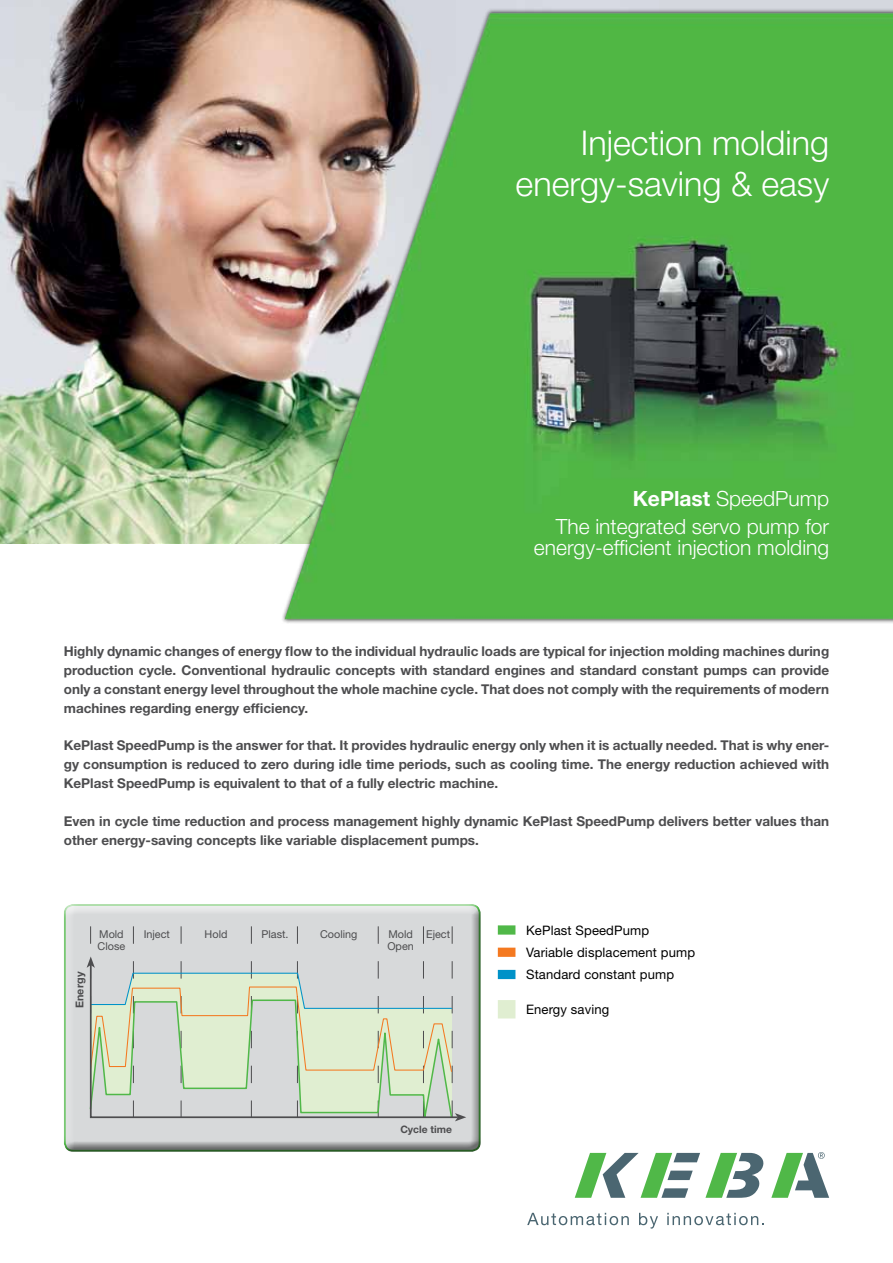
<style>
.page{position:relative;width:893px;height:1263px;background:#fff}
.page>*{position:absolute;margin:0;border:0;box-sizing:border-box;transform-origin:0 0}
.t1{font:300 34.2px/41.1px "Helvetica Neue";color:#fff;text-align:right}
.t2{font:300 21px/28.5px "Helvetica Neue";color:#fff;text-align:right}
.t3{font:700 13.5px/18.9px "Helvetica Neue";color:#4d4d4f;text-align:justify}
.t4{font:13.05px/22.2px "Helvetica Neue";letter-spacing:.01em;color:#000}
.t5{font:10.8px/12px "Helvetica Neue";color:#4d4d4f}
.t6{font:700 10.8px "Helvetica Neue";color:#4d4d4f}
.t7{font:700 10.2px "Helvetica Neue";color:#4d4d4f}
.s1{font-weight:700}
</style>
<div class="page">
<img style="left:0;top:0;width:659px;height:544px">
<svg style="left:575px;top:1153px;width:189px;height:45px"></svg>
<svg style="left:771px;top:1152px;width:58px;height:46px"></svg>
<svg style="left:527px;top:1213px;width:102px;height:12px"></svg>
<svg style="left:639px;top:1213px;width:19px;height:15px"></svg>
<svg style="left:667px;top:1213px;width:97px;height:12px"></svg>
<div style="left:280px;top:8px;width:613px;height:616px;background:#000;opacity:.75"></div>
<img style="left:285px;top:13px;width:608px;height:606px">
<div style="left:62px;top:905px;width:420px;height:247px;background:#000;opacity:.5"></div>
<div style="left:89px;top:1121px;width:364px;height:9px;background:#d7d9da"></div>
<svg style="left:87px;top:926px;width:379px;height:195px;background:#d3dbce"></svg>
<div style="left:498px;top:925px;width:17px;height:9px;background:#50b848"></div>
<div style="left:498px;top:1000px;width:17px;height:18px;background:#e0eed1"></div>
<div style="left:498px;top:948px;width:17px;height:9px;background:#f47920"></div>
<div style="left:498px;top:970px;width:17px;height:9px;background:#0092c8"></div>
<h1 class="t1" style="left:516px;top:121px;width:315px">Injection molding energy-saving &amp; easy</h1>
<h2 class="t2" style="left:556px;top:484px;width:275px"><span class="s1">KePlast</span> SpeedPump<br>The integrated servo pump for</h2>
<h2 class="t2" style="left:534px;top:533px;width:297px">energy-efficient injection molding</h2>
<p class="t3" style="left:64px;top:641px;width:767px">Highly dynamic changes of energy flow to the individual hydraulic loads are typical for injection molding machines during production cycle. Conventional hydraulic concepts with standard engines and standard constant pumps can provide only a constant energy level throughout the whole machine cycle. That does not comply with the requirements of modern machines regarding energy efficiency.</p>
<p class="t3" style="left:64px;top:736px;width:767px">KePlast SpeedPump is the answer for that. It provides hydraulic energy only when it is actually needed. That is why ener&shy;gy consumption is reduced to zero during idle time periods, such as cooling time. The energy reduction achieved with KePlast SpeedPump is equivalent to that of a fully electric machine.</p>
<p class="t3" style="left:64px;top:811px;width:767px">Even in cycle time reduction and process management highly dynamic KePlast SpeedPump delivers better values than other energy-saving concepts like variable displacement pumps.</p>
<p class="t6" style="left:73px;top:1008px;width:38px;rotate:-90deg">Energy</p>
<p class="t5" style="left:98px;top:928px;width:29px">Mold<br>Close</p>
<p class="t5" style="left:144px;top:928px;width:28px">Inject</p>
<p class="t5" style="left:205px;top:928px;width:24px">Hold</p>
<p class="t5" style="left:262px;top:928px;width:29px">Plast.</p>
<p class="t5" style="left:320px;top:928px;width:39px">Cooling</p>
<p class="t5" style="left:387px;top:928px;width:28px">Mold<br>Open</p>
<p class="t5" style="left:426px;top:928px;width:25px">Eject</p>
<p class="t4" style="left:526px;top:919px;width:170px">KePlast SpeedPump<br>Variable displacement pump<br>Standard constant pump</p>
<p class="t4" style="left:526px;top:998px;width:85px">Energy saving</p>
<p class="t7" style="left:400px;top:1123px;width:53px">Cycle time</p>
</div>
